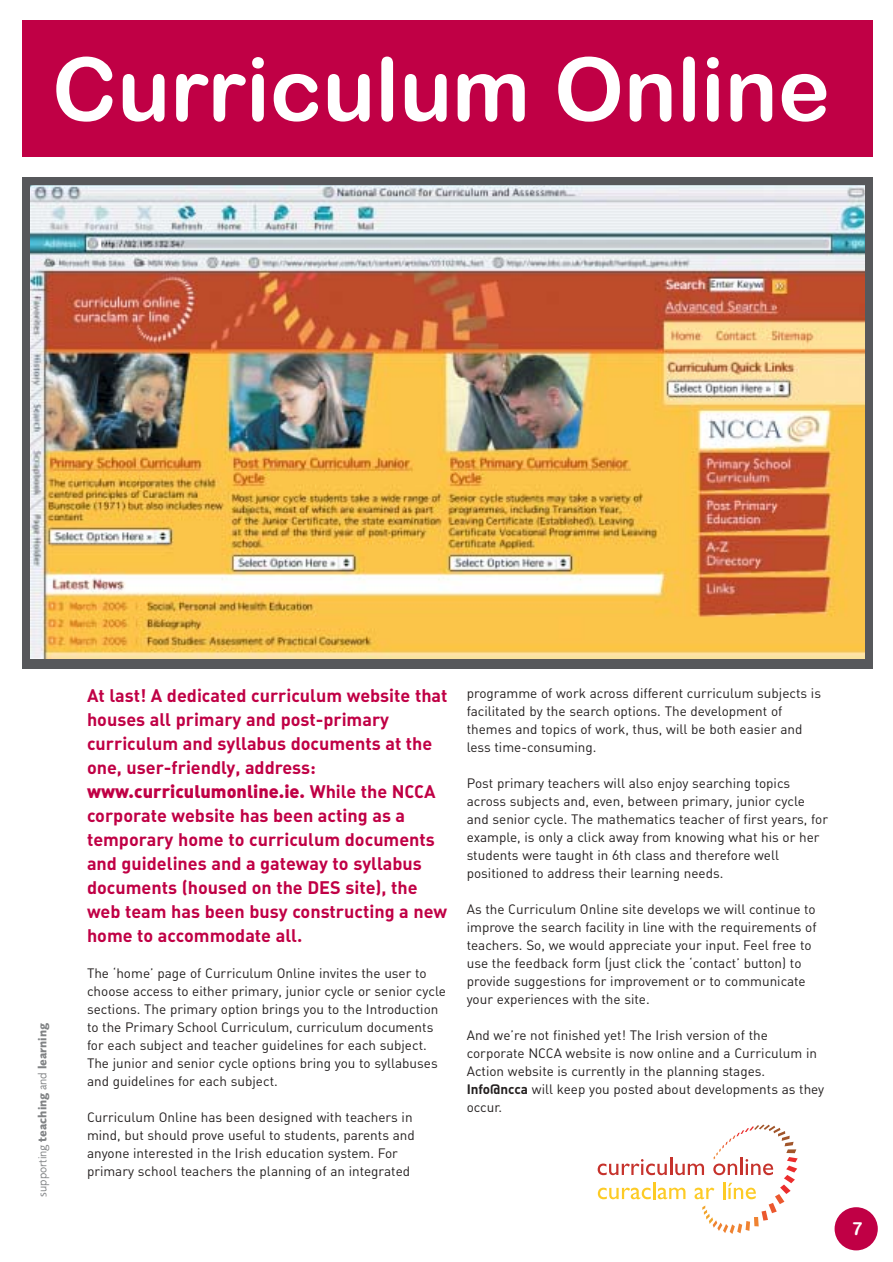
<style>
.page{position:relative;width:893px;height:1262px;background:#fff}
.page>*{position:absolute;margin:0;border:0;box-sizing:border-box;transform-origin:0 0}
.t1{font:87.9px "Arial Rounded MT Bold";color:#fff}
.t2{font:18px/24px "DIN Bold Alternate";color:#c00045}
.t3{font:18px "DIN Black Alternate";color:#c00045}
.t4{font:18px "Arial Rounded MT Bold";color:#fff}
.t5{font:13.5px/18px "DIN Regular Alternate";color:#231f1f}
.t6{font:700 12px "Foundry Sans";color:#808284}
.s1{font-weight:400}
.s2{font-family:"DIN Bold Alternate"}
</style>
<div class="page">
<div style="left:834px;top:1207px;width:43px;height:43px;background:#c00045;border-radius:50%"></div>
<div style="left:22px;top:20px;width:850px;height:137px;background:#c00045"></div>
<div style="left:22px;top:177px;width:850px;height:491px;background:#57585b"></div>
<img style="left:30px;top:186px;width:834px;height:472px">
<svg style="left:597px;top:1124px;width:200px;height:109px"></svg>
<h1 class="t1" style="left:52px;top:57px;width:779px">Curriculum Online</h1>
<p class="t6" style="left:38px;top:1196px;width:175px;rotate:-90deg"><span class="s1">supporting</span> teaching <span class="s1">and</span> learning</p>
<h2 class="t2" style="left:87px;top:685px;width:362px">At last! A dedicated curriculum website that houses all primary and post-primary curriculum and syllabus documents at the one, user-friendly, address:</h2>
<h2 class="t3" style="left:87px;top:785px;width:350px">www.curriculumonline.ie. <span class="s2">While the NCCA</span></h2>
<h2 class="t2" style="left:87px;top:805px;width:361px">corporate website has been acting as a temporary home to curriculum documents and guidelines and a gateway to syllabus documents (housed on the DES site), the web team has been busy constructing a new home to accommodate all.</h2>
<p class="t5" style="left:87px;top:965px;width:360px">The ‘home’ page of Curriculum Online invites the user to choose access to either primary, junior cycle or senior cycle sections. The primary option brings you to the Introduction to the Primary School Curriculum, curriculum documents for each subject and teacher guidelines for each subject.<br>The junior and senior cycle options bring you to syllabuses and guidelines for each subject.</p>
<p class="t5" style="left:87px;top:1109px;width:329px">Curriculum Online has been designed with teachers in mind, but should prove useful to students, parents and anyone interested in the Irish education system. For primary school teachers the planning of an integrated</p>
<p class="t5" style="left:466px;top:685px;width:356px">programme of work across different curriculum subjects is facilitated by the search options. The development of themes and topics of work, thus, will be both easier and less time-consuming.</p>
<p class="t5" style="left:466px;top:775px;width:363px">Post primary teachers will also enjoy searching topics across subjects and, even, between primary, junior cycle and senior cycle. The mathematics teacher of first years, for example, is only a click away from knowing what his or her students were taught in 6th class and therefore well positioned to address their learning needs.</p>
<p class="t5" style="left:466px;top:901px;width:351px">As the Curriculum Online site develops we will continue to improve the search facility in line with the requirements of teachers. So, we would appreciate your input. Feel free to use the feedback form (just click the ‘contact’ button) to provide suggestions for improvement or to communicate your experiences with the site.</p>
<p class="t5" style="left:466px;top:1027px;width:359px">And we’re not finished yet! The Irish version of the corporate NCCA website is now online and a Curriculum in Action website is currently in the planning stages.<br><span class="s2">Info@ncca</span> will keep you posted about developments as they occur.</p>
<h2 class="t4" style="left:852px;top:1221px;width:12px">7</h2>
</div>
